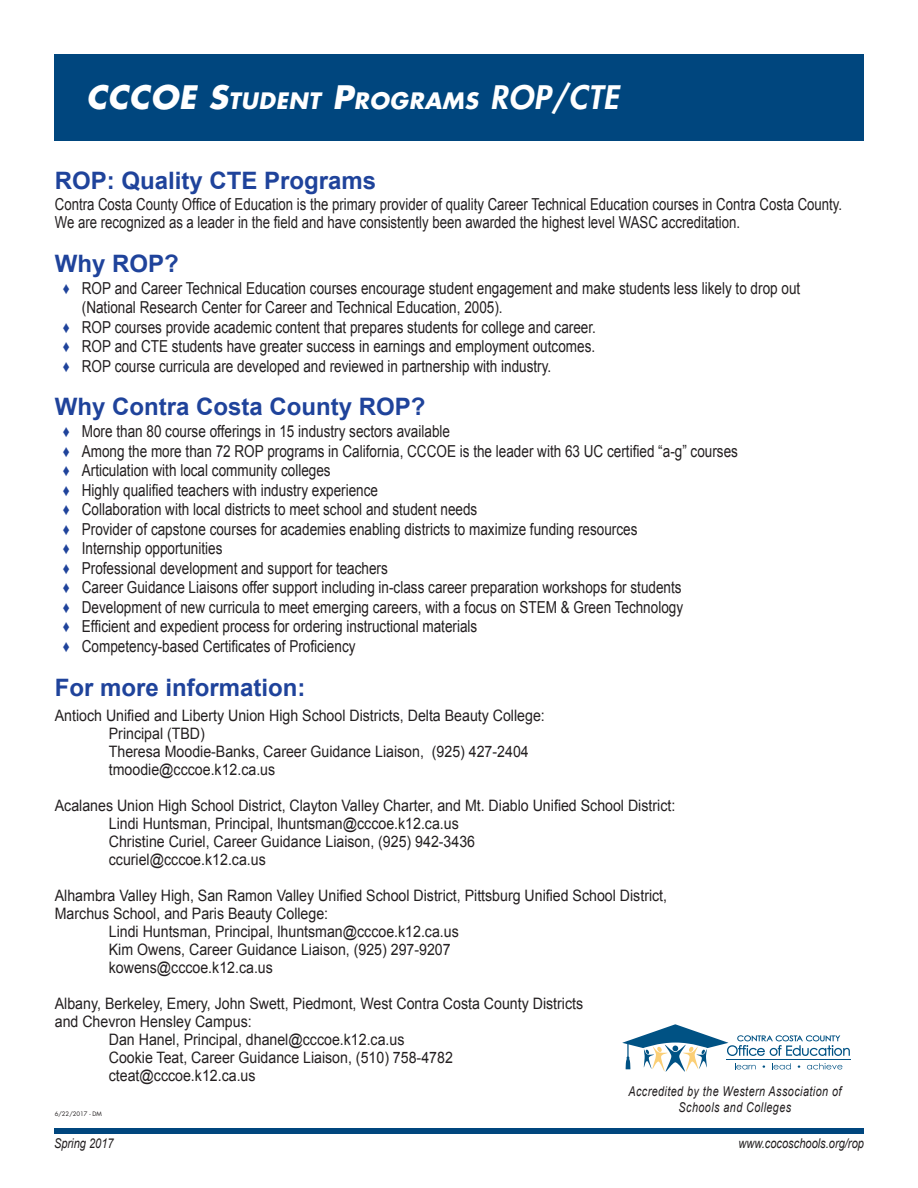
<style>
.page{position:relative;width:918px;height:1188px;background:#fff}
.page>*{position:absolute;margin:0;border:0;box-sizing:border-box;transform-origin:0 0}
.Heads{font:700 24px "Arial";color:#1f439b}
.t1{font:italic 700 22.05px "Futura Std";letter-spacing:.03em;color:#fff}
.Caption-Arial_Narrow{font:16.5px/19.5px "Arial";color:#231f20;scale:.82 1}
.Caption-Arial_Narrow-2{font:16.5px/18px "Arial";color:#231f20;scale:.8 1}
.More_Information_Tex{font:15.75px/18px "Arial";color:#231f20;scale:.9 1}
.t2{font:italic 13.5px/16.2px "Arial";letter-spacing:.04em;color:#231f20;text-align:center;scale:.8 1}
.t3{font:italic 13.5px "Arial";color:#231f20;scale:.82 1}
.ForMoreInfo{font:6px "Futura Std";color:#231f20}
.s1{font-size:31.5px}
.s2{font-weight:800;font-size:31.5px}
.s3{color:#1f439b}
</style>
<div class="page">
<div style="left:54px;top:54px;width:810px;height:86px;background:#00467e"></div>
<hr style="left:726px;top:1060px;width:125px;height:1px;background:#005284">
<svg style="left:622px;top:1024px;width:228px;height:48px"></svg>
<div style="left:54px;top:1129px;width:810px;height:5px;background:#00467e"></div>
<p class="t1" style="left:86px;top:86px;width:534px"><span class="s1">CCCOE S</span>TUDENT <span class="s1">P</span>ROGRAMS <span class="s2">ROP/CTE</span></p>
<p class="Heads" style="left:55px;top:165px;width:323px">ROP: Quality CTE Programs</p>
<p class="Caption-Arial_Narrow-2" style="left:55px;top:195px;width:986px">Contra Costa County Office of Education is the primary provider of quality Career Technical Education courses in Contra Costa County.<br>We are recognized as a leader in the field and have consistently been awarded the highest level WASC accreditation.</p>
<p class="Heads" style="left:55px;top:247px;width:126px">Why ROP?</p>
<p class="Caption-Arial_Narrow" style="left:82px;top:278px;width:878px;text-indent:-19px"><span class="s3">♦</span> ROP and Career Technical Education courses encourage student engagement and make students less likely to drop out (National Research Center for Career and Technical Education, 2005).</p>
<p class="Caption-Arial_Narrow" style="left:63px;top:317px;width:652px"><span class="s3">♦</span> ROP courses provide academic content that prepares students for college and career.</p>
<p class="Caption-Arial_Narrow" style="left:63px;top:337px;width:651px"><span class="s3">♦</span> ROP and CTE students have greater success in earnings and employment outcomes.</p>
<p class="Caption-Arial_Narrow" style="left:63px;top:356px;width:597px"><span class="s3">♦</span> ROP course curricula are developed and reviewed in partnership with industry.</p>
<p class="Heads" style="left:55px;top:391px;width:372px">Why Contra Costa County ROP?</p>
<p class="Caption-Arial_Narrow" style="left:63px;top:422px;width:474px"><span class="s3">♦</span> More than 80 course offerings in 15 industry sectors available</p>
<p class="Caption-Arial_Narrow" style="left:63px;top:441px;width:825px"><span class="s3">♦</span> Among the more than 72 ROP programs in California, CCCOE is the leader with 63 UC certified “a-g” courses</p>
<p class="Caption-Arial_Narrow" style="left:63px;top:461px;width:328px"><span class="s3">♦</span> Articulation with local community colleges</p>
<p class="Caption-Arial_Narrow" style="left:63px;top:480px;width:386px"><span class="s3">♦</span> Highly qualified teachers with industry experience</p>
<p class="Caption-Arial_Narrow" style="left:63px;top:500px;width:507px"><span class="s3">♦</span> Collaboration with local districts to meet school and student needs</p>
<p class="Caption-Arial_Narrow" style="left:63px;top:519px;width:702px"><span class="s3">♦</span> Provider of capstone courses for academies enabling districts to maximize funding resources</p>
<p class="Caption-Arial_Narrow" style="left:63px;top:539px;width:196px"><span class="s3">♦</span> Internship opportunities</p>
<p class="Caption-Arial_Narrow" style="left:63px;top:558px;width:398px"><span class="s3">♦</span> Professional development and support for teachers</p>
<p class="Caption-Arial_Narrow" style="left:63px;top:578px;width:756px"><span class="s3">♦</span> Career Guidance Liaisons offer support including in-class career preparation workshops for students</p>
<p class="Caption-Arial_Narrow" style="left:63px;top:597px;width:758px"><span class="s3">♦</span> Development of new curricula to meet emerging careers, with a focus on STEM &amp; Green Technology</p>
<p class="Caption-Arial_Narrow" style="left:63px;top:617px;width:507px"><span class="s3">♦</span> Efficient and expedient process for ordering instructional materials</p>
<p class="Caption-Arial_Narrow" style="left:63px;top:636px;width:358px"><span class="s3">♦</span> Competency-based Certificates of Proficiency</p>
<p class="Heads" style="left:55px;top:671px;width:252px">For more information:</p>
<p class="More_Information_Tex" style="left:55px;top:706px;width:546px">Antioch Unified and Liberty Union High School Districts, Delta Beauty College:</p>
<p class="More_Information_Tex" style="left:109px;top:724px;width:108px">Principal (TBD)</p>
<p class="More_Information_Tex" style="left:109px;top:742px;width:468px">Theresa Moodie-Banks, Career Guidance Liaison, (925) 427-2404</p>
<p class="More_Information_Tex" style="left:109px;top:760px;width:186px">tmoodie@cccoe.k12.ca.us</p>
<p class="More_Information_Tex" style="left:55px;top:796px;width:691px">Acalanes Union High School District, Clayton Valley Charter, and Mt. Diablo Unified School District:</p>
<p class="More_Information_Tex" style="left:109px;top:814px;width:390px">Lindi Huntsman, Principal, lhuntsman@cccoe.k12.ca.us</p>
<p class="More_Information_Tex" style="left:109px;top:832px;width:409px">Christine Curiel, Career Guidance Liaison, (925) 942-3436</p>
<p class="More_Information_Tex" style="left:109px;top:850px;width:176px">ccuriel@cccoe.k12.ca.us</p>
<p class="More_Information_Tex" style="left:55px;top:886px;width:682px">Alhambra Valley High, San Ramon Valley Unified School District, Pittsburg Unified School District,<br>Marchus School, and Paris Beauty College:</p>
<p class="More_Information_Tex" style="left:109px;top:922px;width:390px">Lindi Huntsman, Principal, lhuntsman@cccoe.k12.ca.us</p>
<p class="More_Information_Tex" style="left:109px;top:940px;width:381px">Kim Owens, Career Guidance Liaison, (925) 297-9207</p>
<p class="More_Information_Tex" style="left:109px;top:958px;width:184px">kowens@cccoe.k12.ca.us</p>
<p class="More_Information_Tex" style="left:55px;top:994px;width:589px">Albany, Berkeley, Emery, John Swett, Piedmont, West Contra Costa County Districts and Chevron Hensley Campus:</p>
<p class="More_Information_Tex" style="left:109px;top:1030px;width:330px">Dan Hanel, Principal, dhanel@cccoe.k12.ca.us</p>
<p class="More_Information_Tex" style="left:109px;top:1048px;width:384px">Cookie Teat, Career Guidance Liaison, (510) 758-4782</p>
<p class="More_Information_Tex" style="left:109px;top:1066px;width:165px">cteat@cccoe.k12.ca.us</p>
<p class="ForMoreInfo" style="left:55px;top:1110px;width:49px">6/22/2017 - DM</p>
<p class="t3" style="left:54px;top:1135px;width:74px">Spring 2017</p>
<p class="t3" style="left:738px;top:1135px;width:155px">www.cocoschools.org/rop</p>
<p class="t2" style="left:628px;top:1084px;width:268px">Accredited by the Western Association of<br>Schools and Colleges</p>
</div>
